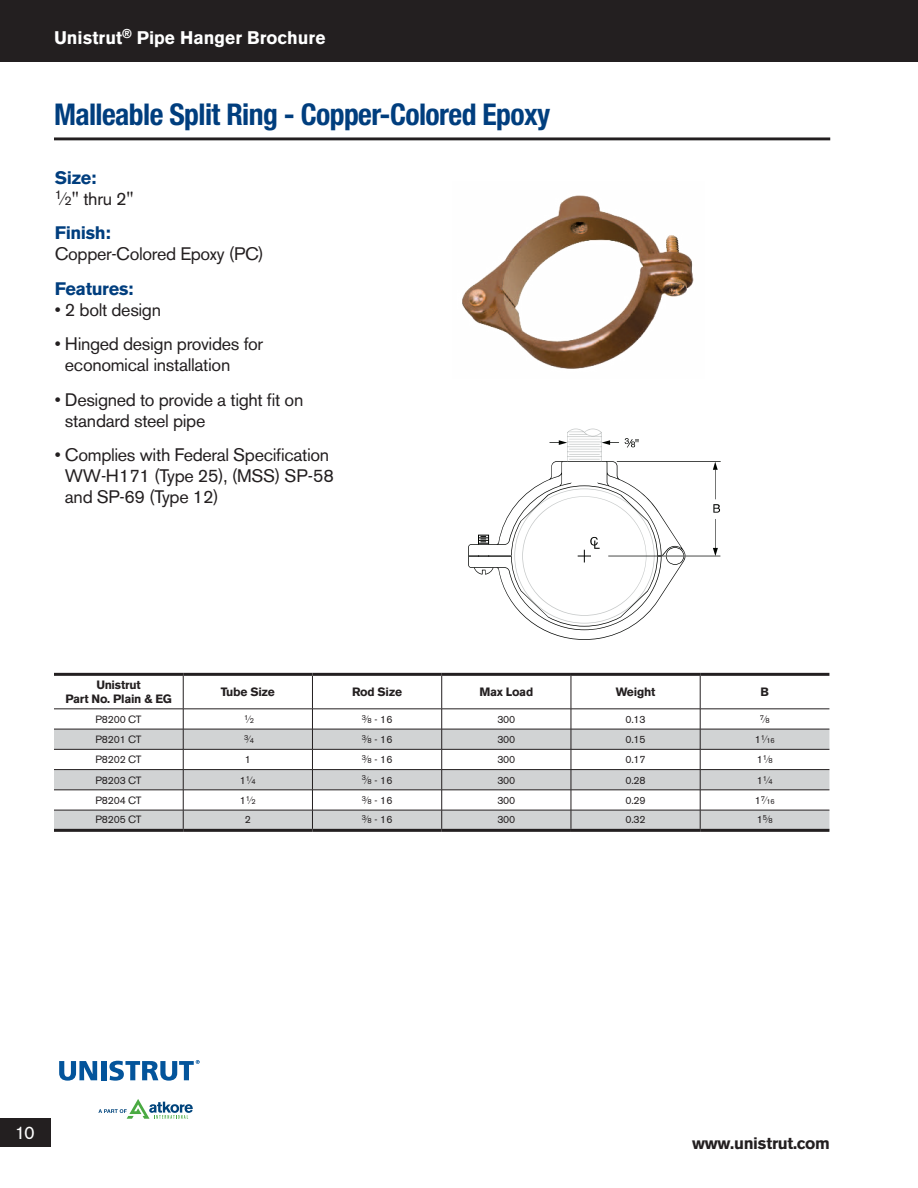
<style>
.page{position:relative;width:918px;height:1188px;background:#fff}
.page>*{position:absolute;margin:0;border:0;box-sizing:border-box;transform-origin:0 0}
.t1{font:700 condensed 30px "Helvetica Neue LT";letter-spacing:-.02em;color:#003e7e}
.t2{font:18px/21px "Akzidenz Grotesk BE";letter-spacing:-.02em;color:#231f20}
.t3{font:900 18px "Akzidenz Grotesk";color:#fff}
.t4{font:700 18px "Akzidenz Grotesk BE";letter-spacing:-.02em;color:#003e7e}
.t5{font:18px "Akzidenz Grotesk";color:#fff}
.t6{font:700 16.5px "Akzidenz Grotesk BE";letter-spacing:-.02em;color:#231f20}
.t7{font:700 12px/13.5px "Akzidenz Grotesk BE";letter-spacing:-.02em;color:#231f20;text-align:center}
.t8{font:10.5px "Akzidenz Grotesk BE";letter-spacing:-.02em;color:#231f20}
.t9{font:7.35px "Akzidenz Grotesk BE";color:#231f20}
.s1{font-weight:700;color:#003e7e}
.s2{font-size:12.6px}
.s3{font-size:10.5px}
.s4{font-size:7.35px}
</style>
<div class="page">
<div style="left:0;top:0;width:918px;height:62px;background:#231f20"></div>
<div style="left:0;top:1118px;width:51px;height:29px;background:#231f20"></div>
<hr style="left:54px;top:137px;width:776px;height:3px;background:#231f20">
<svg style="left:59px;top:1061px;width:38px;height:20px"></svg>
<div style="left:101px;top:1061px;width:5px;height:19px;background:#03549b"></div>
<svg style="left:109px;top:1060px;width:91px;height:21px"></svg>
<svg style="left:98px;top:1099px;width:95px;height:20px"></svg>
<svg style="left:468px;top:429px;width:253px;height:211px"></svg>
<img style="left:462px;top:195px;width:232px;height:174px">
<svg style="left:54px;top:730px;width:775px;height:99px;fill:#d1d3d4"></svg>
<hr style="left:54px;top:729px;width:129px;height:1px;background:#231f20">
<hr style="left:183px;top:729px;width:129px;height:1px;background:#231f20">
<hr style="left:312px;top:729px;width:130px;height:1px;background:#231f20">
<hr style="left:442px;top:729px;width:129px;height:1px;background:#231f20">
<hr style="left:571px;top:729px;width:129px;height:1px;background:#231f20">
<hr style="left:700px;top:729px;width:129px;height:1px;background:#231f20">
<hr style="left:54px;top:749px;width:129px;height:1px;background:#231f20">
<hr style="left:183px;top:749px;width:129px;height:1px;background:#231f20">
<hr style="left:312px;top:749px;width:130px;height:1px;background:#231f20">
<hr style="left:442px;top:749px;width:129px;height:1px;background:#231f20">
<hr style="left:571px;top:749px;width:129px;height:1px;background:#231f20">
<hr style="left:700px;top:749px;width:129px;height:1px;background:#231f20">
<hr style="left:54px;top:769px;width:129px;height:1px;background:#231f20">
<hr style="left:183px;top:769px;width:129px;height:1px;background:#231f20">
<hr style="left:312px;top:769px;width:130px;height:1px;background:#231f20">
<hr style="left:442px;top:769px;width:129px;height:1px;background:#231f20">
<hr style="left:571px;top:769px;width:129px;height:1px;background:#231f20">
<hr style="left:700px;top:769px;width:129px;height:1px;background:#231f20">
<hr style="left:54px;top:790px;width:129px;height:1px;background:#231f20">
<hr style="left:183px;top:790px;width:129px;height:1px;background:#231f20">
<hr style="left:312px;top:790px;width:130px;height:1px;background:#231f20">
<hr style="left:442px;top:790px;width:129px;height:1px;background:#231f20">
<hr style="left:571px;top:790px;width:129px;height:1px;background:#231f20">
<hr style="left:700px;top:790px;width:129px;height:1px;background:#231f20">
<hr style="left:54px;top:810px;width:129px;height:1px;background:#231f20">
<hr style="left:183px;top:810px;width:129px;height:1px;background:#231f20">
<svg style="left:183px;top:710px;width:1px;height:119px"></svg>
<hr style="left:312px;top:810px;width:130px;height:1px;background:#231f20">
<svg style="left:312px;top:710px;width:1px;height:119px"></svg>
<hr style="left:442px;top:810px;width:129px;height:1px;background:#231f20">
<svg style="left:441px;top:710px;width:1px;height:119px"></svg>
<hr style="left:571px;top:810px;width:129px;height:1px;background:#231f20">
<svg style="left:571px;top:710px;width:1px;height:119px"></svg>
<hr style="left:700px;top:810px;width:129px;height:1px;background:#231f20">
<svg style="left:700px;top:710px;width:1px;height:119px"></svg>
<hr style="left:54px;top:673px;width:129px;height:3px;background:#231f20">
<hr style="left:183px;top:673px;width:129px;height:3px;background:#231f20">
<hr style="left:312px;top:673px;width:130px;height:3px;background:#231f20">
<hr style="left:442px;top:673px;width:129px;height:3px;background:#231f20">
<hr style="left:571px;top:673px;width:129px;height:3px;background:#231f20">
<hr style="left:700px;top:673px;width:129px;height:3px;background:#231f20">
<hr style="left:54px;top:829px;width:129px;height:3px;background:#231f20">
<hr style="left:183px;top:829px;width:129px;height:3px;background:#231f20">
<hr style="left:312px;top:829px;width:130px;height:3px;background:#231f20">
<hr style="left:442px;top:829px;width:129px;height:3px;background:#231f20">
<hr style="left:571px;top:829px;width:129px;height:3px;background:#231f20">
<hr style="left:700px;top:829px;width:129px;height:3px;background:#231f20">
<hr style="left:54px;top:709px;width:129px;height:1px;background:#231f20">
<hr style="left:183px;top:709px;width:129px;height:1px;background:#231f20">
<hr style="left:312px;top:709px;width:130px;height:1px;background:#231f20">
<hr style="left:442px;top:709px;width:129px;height:1px;background:#231f20">
<hr style="left:571px;top:709px;width:129px;height:1px;background:#231f20">
<hr style="left:700px;top:709px;width:129px;height:1px;background:#231f20">
<hr style="left:183px;top:676px;width:1px;height:33px;background:#231f20">
<hr style="left:312px;top:676px;width:1px;height:33px;background:#231f20">
<hr style="left:441px;top:676px;width:1px;height:33px;background:#231f20">
<hr style="left:571px;top:676px;width:1px;height:33px;background:#231f20">
<hr style="left:700px;top:676px;width:1px;height:33px;background:#231f20">
<p class="t3" style="left:54px;top:27px;width:273px">Unistrut<sup>®</sup> Pipe Hanger Brochure</p>
<h1 class="t1" style="left:54px;top:96px;width:498px">Malleable Split Ring - Copper-Colored Epoxy</h1>
<p class="t2" style="left:55px;top:167px;width:80px"><span class="s1">Size:<br></span><sup>1</sup>⁄<span class="s2">2</span>" thru 2"</p>
<p class="t4" style="left:55px;top:223px;width:57px">Finish:</p>
<p class="t2" style="left:55px;top:244px;width:211px">Copper-Colored Epoxy (PC)</p>
<p class="t4" style="left:55px;top:278px;width:80px">Features:</p>
<p class="t2" style="left:55px;top:299px;width:108px">• 2 bolt design</p>
<p class="t2" style="left:65px;top:334px;width:200px;text-indent:-10px">• Hinged design provides for economical installation</p>
<p class="t2" style="left:65px;top:389px;width:240px;text-indent:-10px">• Designed to provide a tight fit on standard steel pipe</p>
<p class="t2" style="left:65px;top:445px;width:271px;text-indent:-10px">• Complies with Federal Specification<br>WW-H171 (Type 25), (MSS) SP-58 and SP-69 (Type 12)</p>
<p class="t7" style="left:65px;top:679px;width:108px">Unistrut<br>Part No. Plain &amp; EG</p>
<p class="t7" style="left:221px;top:685px;width:55px">Tube Size</p>
<p class="t7" style="left:352px;top:685px;width:51px">Rod Size</p>
<p class="t7" style="left:479px;top:685px;width:55px">Max Load</p>
<p class="t7" style="left:616px;top:685px;width:41px">Weight</p>
<p class="t7" style="left:761px;top:685px;width:10px">B</p>
<p class="t8" style="left:96px;top:713px;width:47px">P8200 CT</p>
<p class="t9" style="left:244px;top:714px;width:11px">1<span class="s3">⁄</span>2</p>
<p class="t8" style="left:362px;top:713px;width:32px"><sup>3</sup>⁄<span class="s4">8</span> - 16</p>
<p class="t8" style="left:497px;top:713px;width:19px">300</p>
<p class="t8" style="left:626px;top:713px;width:22px">0.13</p>
<p class="t9" style="left:760px;top:714px;width:11px">7<span class="s3">⁄</span>8</p>
<p class="t8" style="left:96px;top:733px;width:47px">P8201 CT</p>
<p class="t9" style="left:244px;top:735px;width:11px">3<span class="s3">⁄</span>4</p>
<p class="t8" style="left:362px;top:733px;width:32px"><sup>3</sup>⁄<span class="s4">8</span> - 16</p>
<p class="t8" style="left:497px;top:733px;width:19px">300</p>
<p class="t8" style="left:626px;top:733px;width:22px">0.15</p>
<p class="t9" style="left:755px;top:736px;width:22px"><span class="s3">1</span>1<span class="s3">⁄</span>16</p>
<p class="t8" style="left:96px;top:753px;width:47px">P8202 CT</p>
<p class="t8" style="left:245px;top:753px;width:8px">1</p>
<p class="t8" style="left:362px;top:753px;width:32px"><sup>3</sup>⁄<span class="s4">8</span> - 16</p>
<p class="t8" style="left:497px;top:753px;width:19px">300</p>
<p class="t8" style="left:626px;top:753px;width:22px">0.17</p>
<p class="t8" style="left:757px;top:753px;width:17px">1<sup>1</sup>⁄<span class="s4">8</span></p>
<p class="t8" style="left:96px;top:774px;width:47px">P8203 CT</p>
<p class="t8" style="left:240px;top:774px;width:17px">1<sup>1</sup>⁄<span class="s4">4</span></p>
<p class="t8" style="left:362px;top:774px;width:32px"><sup>3</sup>⁄<span class="s4">8</span> - 16</p>
<p class="t8" style="left:497px;top:774px;width:19px">300</p>
<p class="t8" style="left:626px;top:774px;width:22px">0.28</p>
<p class="t8" style="left:757px;top:774px;width:17px">1<sup>1</sup>⁄<span class="s4">4</span></p>
<p class="t8" style="left:96px;top:794px;width:47px">P8204 CT</p>
<p class="t8" style="left:240px;top:794px;width:17px">1<sup>1</sup>⁄<span class="s4">2</span></p>
<p class="t8" style="left:362px;top:794px;width:32px"><sup>3</sup>⁄<span class="s4">8</span> - 16</p>
<p class="t8" style="left:497px;top:794px;width:19px">300</p>
<p class="t8" style="left:626px;top:794px;width:22px">0.29</p>
<p class="t9" style="left:755px;top:797px;width:22px"><span class="s3">1</span>7<span class="s3">⁄</span>16</p>
<p class="t8" style="left:96px;top:814px;width:47px">P8205 CT</p>
<p class="t8" style="left:245px;top:814px;width:8px">2</p>
<p class="t8" style="left:362px;top:814px;width:32px"><sup>3</sup>⁄<span class="s4">8</span> - 16</p>
<p class="t8" style="left:497px;top:814px;width:19px">300</p>
<p class="t8" style="left:626px;top:814px;width:22px">0.32</p>
<p class="t8" style="left:757px;top:814px;width:17px">1<sup>5</sup>⁄<span class="s4">8</span></p>
<p class="t5" style="left:15px;top:1122px;width:21px">10</p>
<p class="t6" style="left:692px;top:1134px;width:139px">www.unistrut.com</p>
</div>
